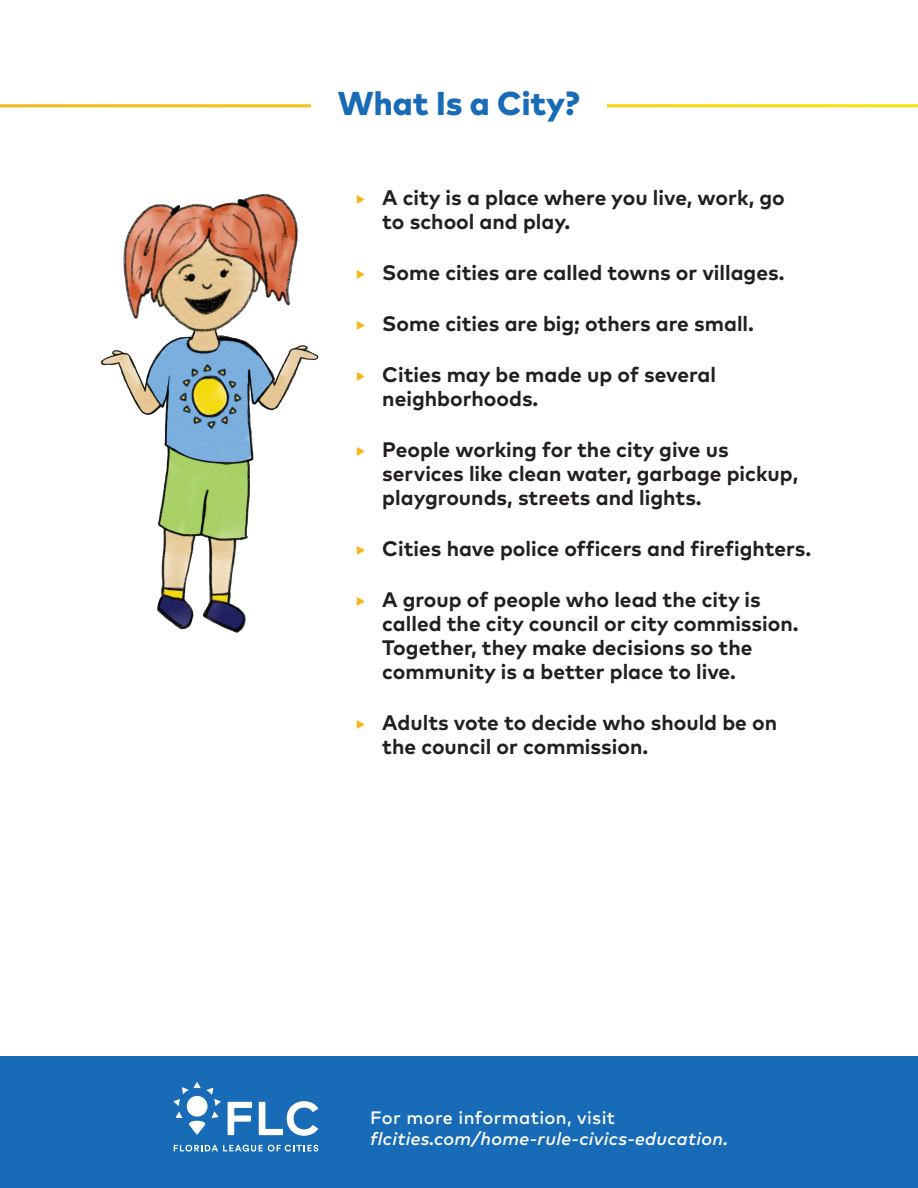
<style>
.page{position:relative;width:918px;height:1188px;background:#fff}
.page>*{position:absolute;margin:0;border:0;box-sizing:border-box;transform-origin:0 0}
.t1{font:800 33px "Mark Pro";color:#186bb6}
.t2{font:700 21px/24px "Mark Pro";color:#231f20}
.t3{font:italic 500 18px "Mark Pro";letter-spacing:.02em;color:#fff}
.t4{font:500 18px "Mark Pro";letter-spacing:.02em;color:#fff}
.s1{color:#fbb316}
</style>
<div class="page">
<img style="left:100px;top:193px;width:219px;height:440px">
<div style="left:0;top:1056px;width:918px;height:132px;background:#186bb6"></div>
<svg style="left:174px;top:1145px;width:144px;height:6px"></svg>
<svg style="left:174px;top:1082px;width:47px;height:53px"></svg>
<div style="left:187px;top:1096px;width:21px;height:21px;background:#fff;border-radius:50%"></div>
<svg style="left:228px;top:1102px;width:24px;height:33px"></svg>
<svg style="left:259px;top:1101px;width:59px;height:35px"></svg>
<h1 class="t1" style="left:338px;top:78px;width:244px">What Is a City?</h1>
<p class="t2" style="left:382px;top:184px;width:404px;text-indent:-27px"><span class="s1">‣</span> A city is a place where you live, work, go to school and play.</p>
<p class="t2" style="left:355px;top:259px;width:431px"><span class="s1">‣</span> Some cities are called towns or villages.</p>
<p class="t2" style="left:355px;top:310px;width:400px"><span class="s1">‣</span> Some cities are big; others are small.</p>
<p class="t2" style="left:382px;top:361px;width:335px;text-indent:-27px"><span class="s1">‣</span> Cities may be made up of several neighborhoods.</p>
<p class="t2" style="left:382px;top:436px;width:417px;text-indent:-27px"><span class="s1">‣</span> People working for the city give us services like clean water, garbage pickup, playgrounds, streets and lights.</p>
<p class="t2" style="left:355px;top:535px;width:457px"><span class="s1">‣</span> Cities have police officers and firefighters.</p>
<p class="t2" style="left:382px;top:586px;width:418px;text-indent:-27px"><span class="s1">‣</span> A group of people who lead the city is called the city council or city commission.<br>Together, they make decisions so the community is a better place to live.</p>
<p class="t2" style="left:382px;top:709px;width:396px;text-indent:-27px"><span class="s1">‣</span> Adults vote to decide who should be on the council or commission.</p>
<p class="t4" style="left:370px;top:1104px;width:246px">For more information, visit</p>
<p class="t3" style="left:370px;top:1125px;width:359px">flcities.com/home-rule-civics-education.</p>
</div>
